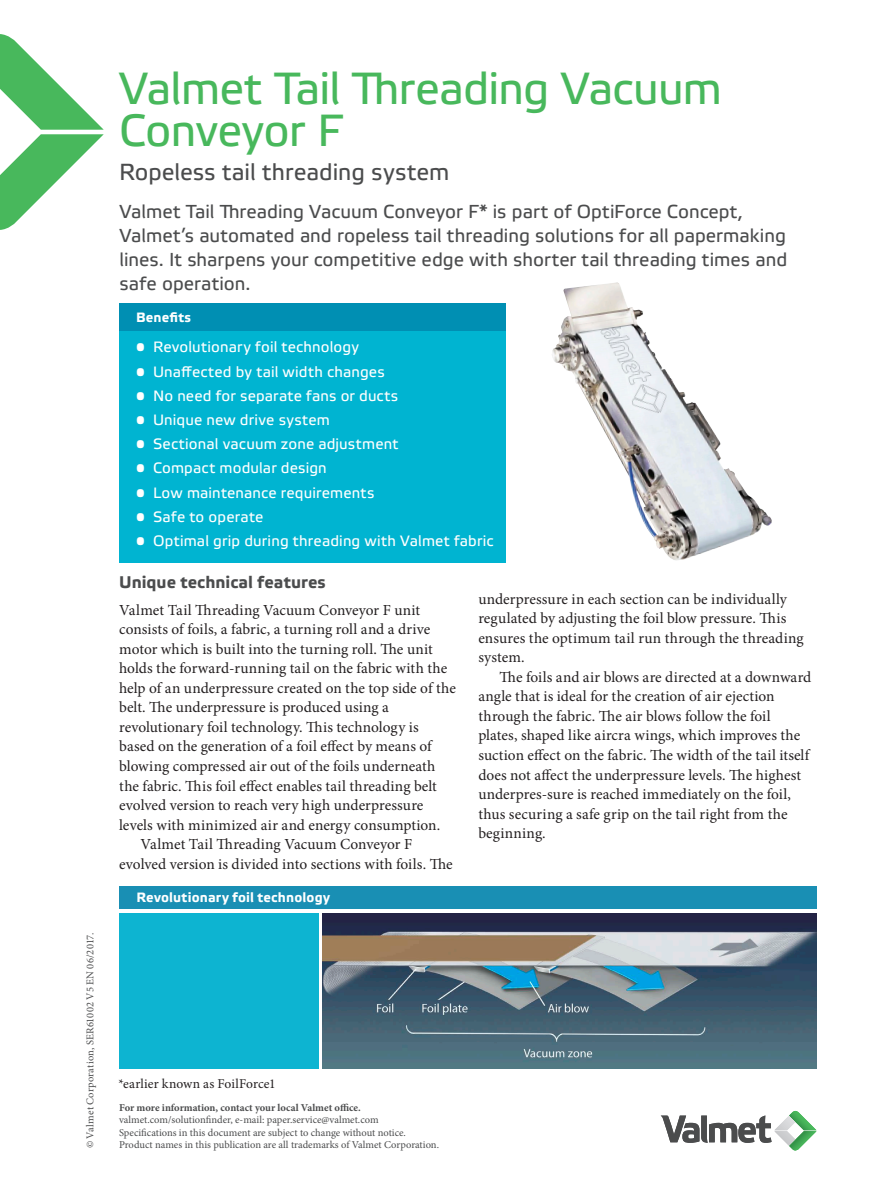
<style>
.page{position:relative;width:893px;height:1191px;background:#fff}
.page>*{position:absolute;margin:0;border:0;box-sizing:border-box;transform-origin:0 0}
.Heading{font:45px/42px "Etelka Text Pro";letter-spacing:-.02em;color:#48b85c}
.Subheading{font:23.25px "Etelka Text Pro";color:#4b4c4d}
.Introduction_Text{font:18.75px/24px "Etelka Text Pro";color:#4b4c4d}
.Paragraph_Heading{font:700 16.8px "Etelka Text Pro";letter-spacing:.005em;color:#4b4c4d}
.Body_Text{font:15.3px/19.5px "Minion Pro";letter-spacing:.005em;color:#231f20}
.t1{font:15px "Etelka Text Pro";letter-spacing:.01em;color:#fff}
.Table_Heading{font:700 13.5px "Etelka Text Pro";letter-spacing:.01em;color:#fff}
.Table_Body_Text{font:13.5px "Minion Pro";color:#231f20}
.t2{font:10.5px/12.6px "Minion Pro";color:#4b4c4d}
.t3{font:700 10.5px "Minion Pro";color:#4b4c4d}
</style>
<div class="page">
<svg style="left:0;top:34px;width:104px;height:196px"></svg>
<div style="left:119px;top:324px;width:387px;height:239px;background:#00b4d1"></div>
<svg style="left:661px;top:1111px;width:155px;height:40px"></svg>
<div style="left:119px;top:303px;width:387px;height:28px;background:#008fb3"></div>
<img style="left:552px;top:282px;width:205px;height:278px">
<div style="left:119px;top:886px;width:698px;height:22px;background:#198fb4"></div>
<div style="left:119px;top:913px;width:199px;height:155px;background:#0db4d1"></div>
<img style="left:323px;top:913px;width:494px;height:155px">
<p class="t2" style="left:84px;top:1148px;width:217px;rotate:-90deg">© Valmet Corporation, SER61002 V5 EN 06/2017.</p>
<p class="Heading" style="left:119px;top:70px;width:604px">Valmet Tail Threading Vacuum<br>Conveyor F</p>
<p class="Subheading" style="left:119px;top:160px;width:332px">Ropeless tail threading system</p>
<p class="Introduction_Text" style="left:119px;top:200px;width:669px">Valmet Tail Threading Vacuum Conveyor F* is part of OptiForce Concept, Valmet’s automated and ropeless tail threading solutions for all papermaking lines. It sharpens your competitive edge with shorter tail threading times and safe operation.</p>
<p class="Table_Heading" style="left:136px;top:310px;width:57px">Benefits</p>
<p class="t1" style="left:136px;top:339px;width:225px">• Revolutionary foil technology</p>
<p class="t1" style="left:136px;top:363px;width:250px">• Unaffected by tail width changes</p>
<p class="t1" style="left:136px;top:387px;width:264px">• No need for separate fans or ducts</p>
<p class="t1" style="left:136px;top:412px;width:195px">• Unique new drive system</p>
<p class="t1" style="left:136px;top:436px;width:264px">• Sectional vacuum zone adjustment</p>
<p class="t1" style="left:136px;top:460px;width:192px">• Compact modular design</p>
<p class="t1" style="left:136px;top:484px;width:240px">• Low maintenance requirements</p>
<p class="t1" style="left:136px;top:508px;width:129px">• Safe to operate</p>
<p class="t1" style="left:136px;top:533px;width:359px">• Optimal grip during threading with Valmet fabric</p>
<p class="Paragraph_Heading" style="left:119px;top:573px;width:208px">Unique technical features</p>
<p class="Body_Text" style="left:119px;top:600px;width:338px">Valmet Tail Threading Vacuum Conveyor F unit consists of foils, a fabric, a turning roll and a drive motor which is built into the turning roll. The unit holds the forward-running tail on the fabric with the help of an underpressure created on the top side of the belt. The underpressure is produced using a revolutionary foil technology. This technology is based on the generation of a foil effect by means of blowing compressed air out of the foils underneath the fabric. This foil effect enables tail threading belt evolved version to reach very high underpressure levels with minimized air and energy consumption.</p>
<p class="Body_Text" style="left:119px;top:834px;width:335px;text-indent:21px">Valmet Tail Threading Vacuum Conveyor F evolved version is divided into sections with foils. The</p>
<p class="Table_Heading" style="left:136px;top:890px;width:195px">Revolutionary foil technology</p>
<p class="Body_Text" style="left:478px;top:589px;width:327px">underpressure in each section can be individually regulated by adjusting the foil blow pressure. This ensures the optimum tail run through the threading system.</p>
<p class="Body_Text" style="left:478px;top:667px;width:334px;text-indent:21px">The foils and air blows are directed at a downward angle that is ideal for the creation of air ejection through the fabric. The air blows follow the foil plates, shaped like aircra wings, which improves the suction effect on the fabric. The width of the tail itself does not affect the underpressure levels. The highest underpres-sure is reached immediately on the foil, thus securing a safe grip on the tail right from the beginning.</p>
<p class="Table_Body_Text" style="left:118px;top:1074px;width:159px">*earlier known as FoilForce1</p>
<p class="t3" style="left:119px;top:1099px;width:243px">For more information, contact your local Valmet office.</p>
<p class="t2" style="left:119px;top:1113px;width:321px">valmet.com/solutionfinder, e-mail: paper.service@valmet.com<br>Specifications in this document are subject to change without notice.<br>Product names in this publication are all trademarks of Valmet Corporation.</p>
</div>
